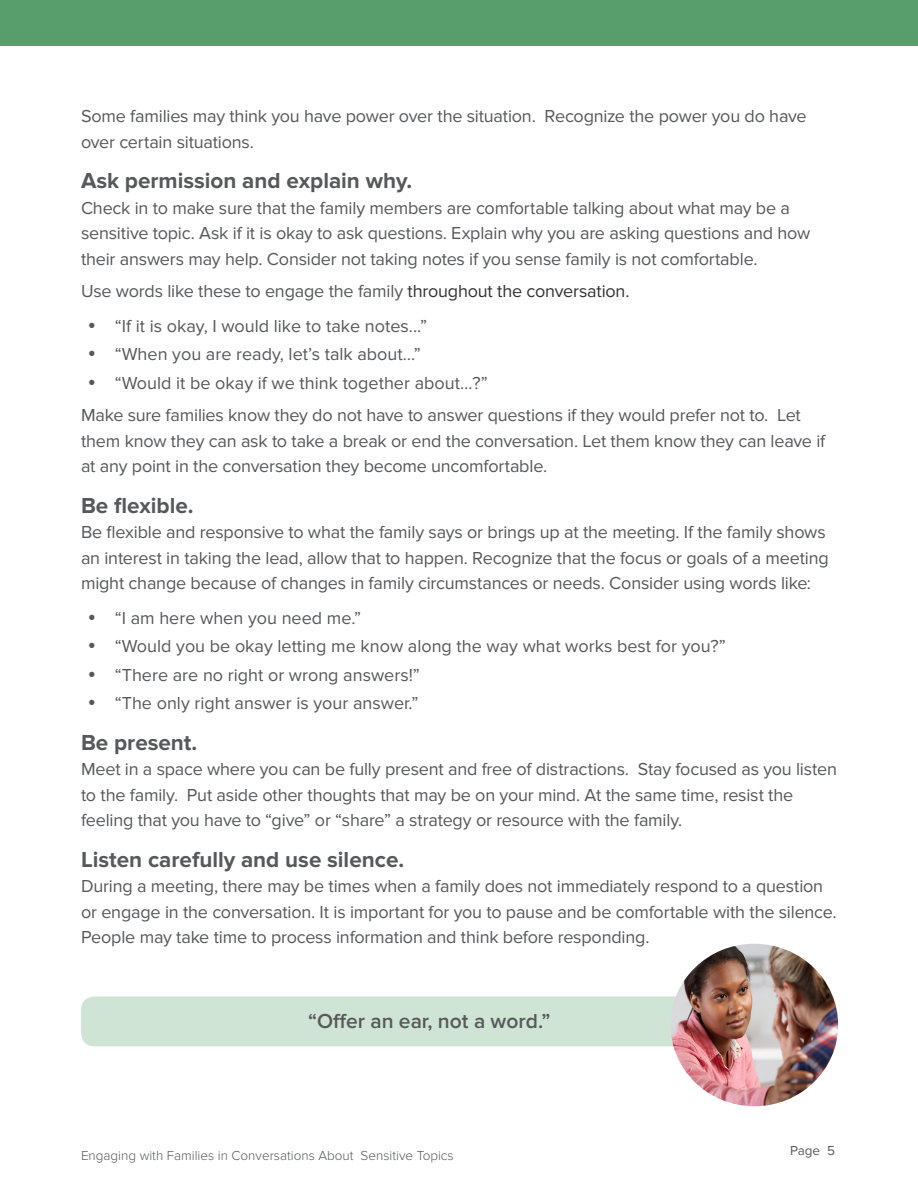
<style>
.page{position:relative;width:918px;height:1188px;background:#fff}
.page>*{position:absolute;margin:0;border:0;box-sizing:border-box;transform-origin:0 0}
.t1{font:700 22.5px "Proxima Nova";color:#57585a}
.t2{font:600 21px "Proxima Nova";color:#57585a}
.t3{font:18px/25.5px "Proxima Nova";letter-spacing:-.01em;color:#57585a}
.t4{font:300 13.5px "Proxima Nova";color:#57585a}
.t5{font:13.5px "Proxima Nova";color:#57585a}
.s1{color:#333}
</style>
<div class="page">
<div style="left:0;top:0;width:918px;height:45px;background:#569f6c"></div>
<div style="left:81px;top:996px;width:741px;height:50px;background:#d0e4d6;border-radius:13px"></div>
<img style="left:671px;top:944px;width:167px;height:162px">
<p class="t3" style="left:81px;top:104px;width:727px">Some families may think you have power over the situation. Recognize the power you do have over certain situations.</p>
<h3 class="t1" style="left:81px;top:168px;width:333px">Ask permission and explain why.</h3>
<p class="t3" style="left:81px;top:195px;width:731px">Check in to make sure that the family members are comfortable talking about what may be a sensitive topic. Ask if it is okay to ask questions. Explain why you are asking questions and how their answers may help. Consider not taking notes if you sense family is not comfortable.</p>
<p class="t3" style="left:81px;top:279px;width:550px">Use words like these to engage the family <span class="s1">throughout the conversation.</span></p>
<p class="t3" style="left:115px;top:314px;width:314px">“If it is okay, I would like to take notes...”</p>
<p class="t3" style="left:115px;top:342px;width:308px">“When you are ready, let’s talk about…”</p>
<p class="t3" style="left:115px;top:370px;width:375px">“Would it be okay if we think together about…?”</p>
<p class="t3" style="left:81px;top:403px;width:746px">Make sure families know they do not have to answer questions if they would prefer not to. Let them know they can ask to take a break or end the conversation. Let them know they can leave if at any point in the conversation they become uncomfortable.</p>
<h3 class="t1" style="left:81px;top:492px;width:114px">Be flexible.</h3>
<p class="t3" style="left:81px;top:520px;width:749px">Be flexible and responsive to what the family says or brings up at the meeting. If the family shows an interest in taking the lead, allow that to happen. Recognize that the focus or goals of a meeting might change because of changes in family circumstances or needs. Consider using words like:</p>
<p class="t3" style="left:115px;top:606px;width:248px">“I am here when you need me.”</p>
<p class="t3" style="left:115px;top:634px;width:613px">“Would you be okay letting me know along the way what works best for you?”</p>
<p class="t3" style="left:115px;top:662px;width:307px">“There are no right or wrong answers!”</p>
<p class="t3" style="left:115px;top:691px;width:305px">“The only right answer is your answer.”</p>
<h3 class="t1" style="left:81px;top:729px;width:118px">Be present.</h3>
<p class="t3" style="left:81px;top:757px;width:757px">Meet in a space where you can be fully present and free of distractions. Stay focused as you listen to the family. Put aside other thoughts that may be on your mind. At the same time, resist the feeling that you have to “give” or “share” a strategy or resource with the family.</p>
<h3 class="t1" style="left:81px;top:846px;width:325px">Listen carefully and use silence.</h3>
<p class="t3" style="left:81px;top:874px;width:757px">During a meeting, there may be times when a family does not immediately respond to a question or engage in the conversation. It is important for you to pause and be comfortable with the silence.<br>People may take time to process information and think before responding.</p>
<p class="t2" style="left:308px;top:1009px;width:244px">“Offer an ear, not a word.”</p>
<p class="t4" style="left:81px;top:1147px;width:374px">Engaging with Families in Conversations About Sensitive Topics</p>
<p class="t5" style="left:790px;top:1143px;width:47px">Page 5</p>
</div>
